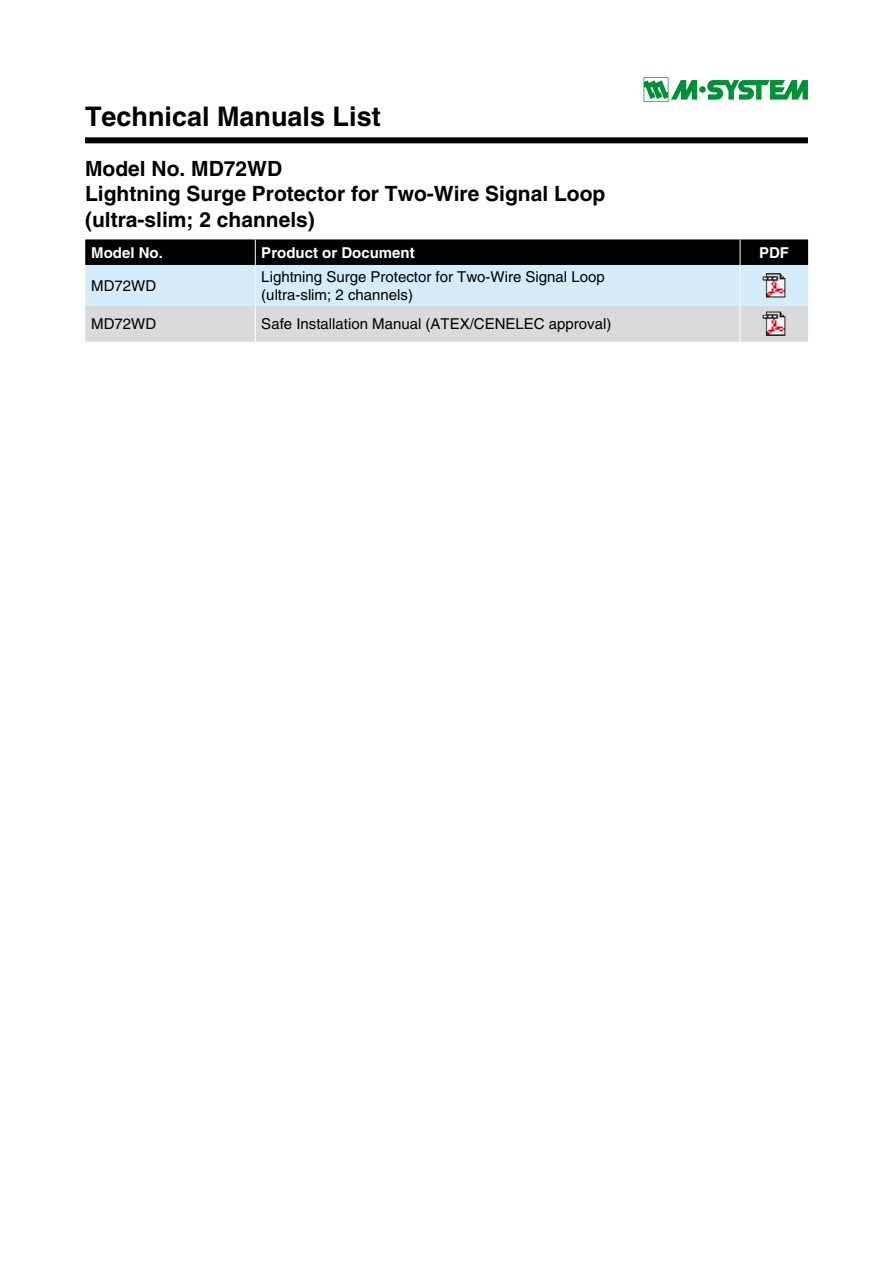
<style>
.page{position:relative;width:893px;height:1263px;background:#fff}
.page>*{position:absolute;margin:0;border:0;box-sizing:border-box;transform-origin:0 0}
.t1{font:700 27px "Helvetica LT Std";color:#000}
.t2{font:700 21px/25.2px "Helvetica LT Std";color:#000}
.t3{font:15px/18px "Helvetica LT Std";color:#000}
.t4{font:700 15px "Helvetica LT Std";color:#fff}
</style>
<div class="page">
<svg style="left:85px;top:239px;width:723px;height:103px;background:#a1aab0"></svg>
<hr style="left:255px;top:265px;width:1px;height:41px;background:#fff">
<hr style="left:740px;top:265px;width:1px;height:41px;background:#fff">
<hr style="left:255px;top:306px;width:1px;height:36px;background:#fff">
<hr style="left:740px;top:306px;width:1px;height:36px;background:#fff">
<img style="left:763px;top:273px;width:22px;height:24px">
<img style="left:763px;top:312px;width:22px;height:24px">
<svg style="left:699px;top:86px;width:7px;height:7px"></svg>
<svg style="left:707px;top:80px;width:101px;height:20px"></svg>
<svg style="left:643px;top:77px;width:54px;height:25px"></svg>
<div style="left:85px;top:137px;width:723px;height:6px;background:#000"></div>
<h1 class="t1" style="left:85px;top:100px;width:297px">Technical Manuals List</h1>
<h2 class="t2" style="left:85px;top:156px;width:522px">Model No. MD72WD<br>Lightning Surge Protector for Two-Wire Signal Loop (ultra-slim; 2 channels)</h2>
<p class="t4" style="left:91px;top:243px;width:73px">Model No.</p>
<p class="t4" style="left:261px;top:243px;width:155px">Product or Document</p>
<p class="t4" style="left:759px;top:243px;width:32px">PDF</p>
<p class="t3" style="left:91px;top:276px;width:66px">MD72WD</p>
<p class="t3" style="left:261px;top:267px;width:345px">Lightning Surge Protector for Two-Wire Signal Loop (ultra-slim; 2 channels)</p>
<p class="t3" style="left:91px;top:315px;width:66px">MD72WD</p>
<p class="t3" style="left:261px;top:315px;width:352px">Safe Installation Manual (ATEX/CENELEC approval)</p>
</div>
